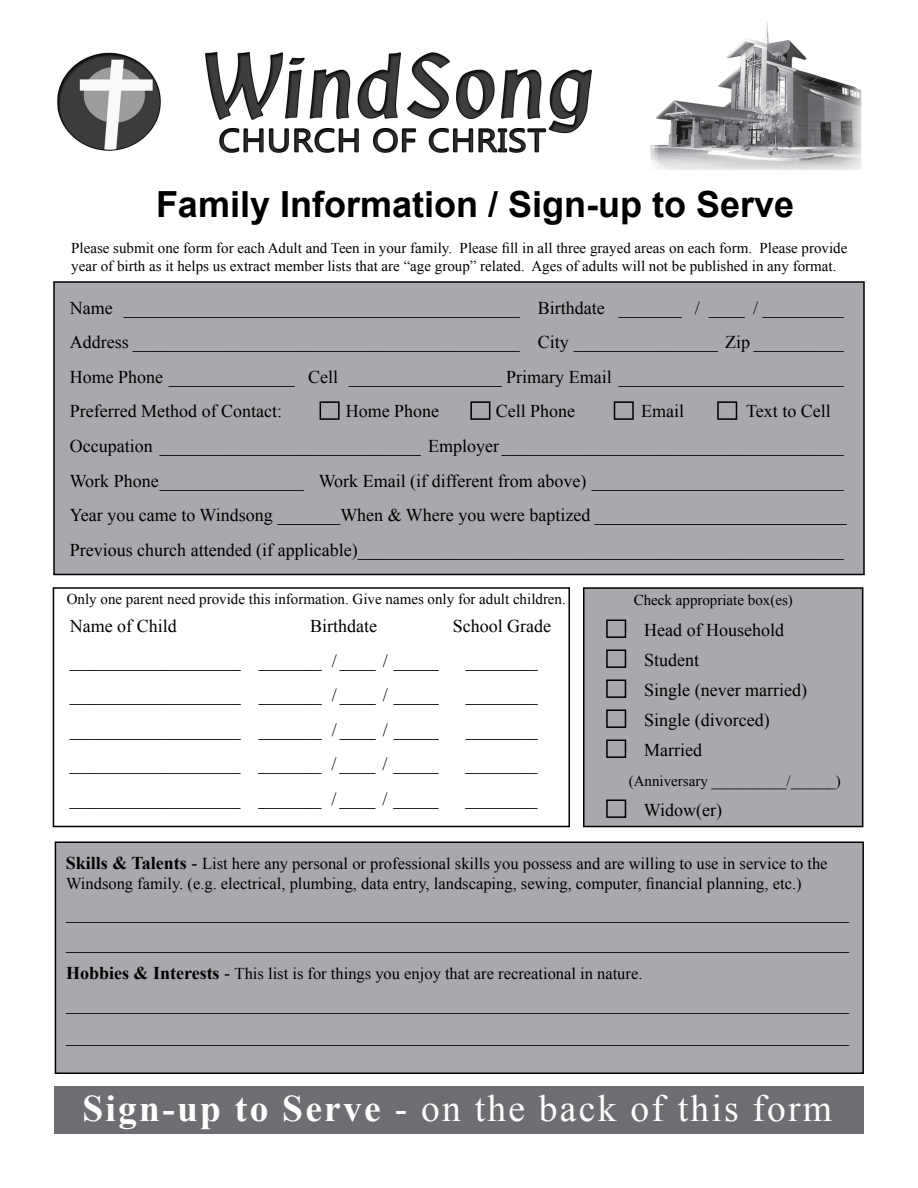
<style>
.page{position:relative;width:918px;height:1188px;background:#fff}
.page>*{position:absolute;margin:0;border:0;box-sizing:border-box;transform-origin:0 0}
.t1{font:37.5px "Times New Roman";letter-spacing:.06em;color:#fff}
.t2{font:700 36px "Arial";color:#000}
.t3{font:18px/34.5px "Times New Roman";color:#000}
.t4{font:16.5px/19.8px "Times New Roman";color:#000}
.t5{font:15px/18px "Times New Roman";color:#000}
.s1{font-weight:700;font-size:18px}
.s2{font-size:18px}
.s3{font-weight:700}
</style>
<div class="page">
<div style="left:54px;top:282px;width:810px;height:292px;background:#a7a9ac"></div>
<div style="left:53px;top:281px;width:812px;height:294px;border:2px solid #000"></div>
<div style="left:584px;top:588px;width:279px;height:239px;background:#a7a9ac"></div>
<div style="left:583px;top:587px;width:280px;height:240px;border:2px solid #000"></div>
<div style="left:55px;top:842px;width:808px;height:231px;background:#a7a9ac"></div>
<div style="left:55px;top:841px;width:809px;height:233px;border:2px solid #000"></div>
<div style="left:53px;top:587px;width:517px;height:240px;border:2px solid #000"></div>
<div style="left:54px;top:1087px;width:810px;height:47px;background:#6d6e71"></div>
<img style="left:57px;top:52px;width:535px;height:101px">
<img style="left:650px;top:22px;width:212px;height:148px">
<div style="left:606px;top:620px;width:20px;height:18px;border:2px solid #000"></div>
<div style="left:606px;top:650px;width:20px;height:18px;border:2px solid #000"></div>
<div style="left:606px;top:680px;width:20px;height:18px;border:2px solid #000"></div>
<div style="left:606px;top:710px;width:20px;height:18px;border:2px solid #000"></div>
<div style="left:606px;top:740px;width:20px;height:18px;border:2px solid #000"></div>
<div style="left:606px;top:800px;width:20px;height:18px;border:2px solid #000"></div>
<div style="left:320px;top:401px;width:20px;height:19px;border:2px solid #000"></div>
<div style="left:470px;top:401px;width:20px;height:19px;border:2px solid #000"></div>
<div style="left:614px;top:401px;width:20px;height:19px;border:2px solid #000"></div>
<div style="left:717px;top:401px;width:20px;height:19px;border:2px solid #000"></div>
<h2 class="t2" style="left:156px;top:180px;width:640px">Family Information / Sign-up to Serve</h2>
<p class="t5" style="left:71px;top:239px;width:778px">Please submit one form for each Adult and Teen in your family. Please fill in all three grayed areas on each form. Please provide year of birth as it helps us extract member lists that are “age group” related. Ages of adults will not be published in any format.</p>
<p class="t3" style="left:70px;top:290px;width:776px;text-align:justify">Name ____________________________________________ Birthdate _______ / ____ / _________ Address ___________________________________________ City ________________ Zip __________ Home Phone ______________ Cell _________________ Primary Email _________________________ Preferred Method of Contact:</p>
<p class="t3" style="left:70px;top:394px;width:779px;text-indent:676px">Text to Cell Occupation _____________________________ Employer ______________________________________ Work Phone________________ Work Email (if different from above) ____________________________ Year you came to Windsong _______When &amp; Where you were baptized ____________________________ Previous church attended (if applicable)______________________________________________________</p>
<p class="t3" style="left:346px;top:394px;width:95px">Home Phone</p>
<p class="t3" style="left:496px;top:394px;width:81px">Cell Phone</p>
<p class="t3" style="left:641px;top:394px;width:45px">Email</p>
<p class="t5" style="left:67px;top:590px;width:501px">Only one parent need provide this information. Give names only for adult children.</p>
<p class="t5" style="left:634px;top:591px;width:161px">Check appropriate box(es)</p>
<p class="t3" style="left:644px;top:615px;width:164px;line-height:30px">Head of Household<br>Student<br>Single (never married)<br>Single (divorced)<br>Married</p>
<p class="t5" style="left:629px;top:772px;width:214px">(Anniversary __________/______)</p>
<p class="t3" style="left:644px;top:793px;width:80px">Widow(er)</p>
<p class="t3" style="left:70px;top:608px;width:108px">Name of Child</p>
<p class="t3" style="left:310px;top:608px;width:68px">Birthdate</p>
<p class="t3" style="left:453px;top:608px;width:100px">School Grade</p>
<p class="t3" style="left:70px;top:643px;width:370px">___________________ _______ / ____ / _____</p>
<p class="t3" style="left:466px;top:643px;width:73px">________</p>
<p class="t3" style="left:70px;top:677px;width:370px">___________________ _______ / ____ / _____</p>
<p class="t3" style="left:466px;top:677px;width:73px">________</p>
<p class="t3" style="left:70px;top:712px;width:370px">___________________ _______ / ____ / _____</p>
<p class="t3" style="left:466px;top:712px;width:73px">________</p>
<p class="t3" style="left:70px;top:746px;width:370px">___________________ _______ / ____ / _____</p>
<p class="t3" style="left:466px;top:746px;width:73px">________</p>
<p class="t3" style="left:70px;top:781px;width:370px">___________________ _______ / ____ / _____</p>
<p class="t3" style="left:466px;top:781px;width:73px">________</p>
<p class="t4" style="left:66px;top:853px;width:763px"><span class="s1">Skills &amp; Talents</span> <span class="s2">-</span> List here any personal or professional skills you possess and are willing to use in service to the<br>Windsong family. (e.g. electrical, plumbing, data entry, landscaping, sewing, computer, financial planning, etc.)</p>
<p class="t3" style="left:66px;top:897px;width:784px;line-height:30px">_______________________________________________________________________________________ _______________________________________________________________________________________</p>
<p class="t4" style="left:66px;top:963px;width:578px"><span class="s1">Hobbies &amp; Interests</span> <span class="s2">-</span> This list is for things you enjoy that are recreational in nature.</p>
<p class="t3" style="left:66px;top:988px;width:784px;line-height:31.5px">_______________________________________________________________________________________ _______________________________________________________________________________________</p>
<h1 class="t1" style="left:82px;top:1084px;width:751px"><span class="s3">Sign-up to Serve</span> - on the back of this form</h1>
</div>
